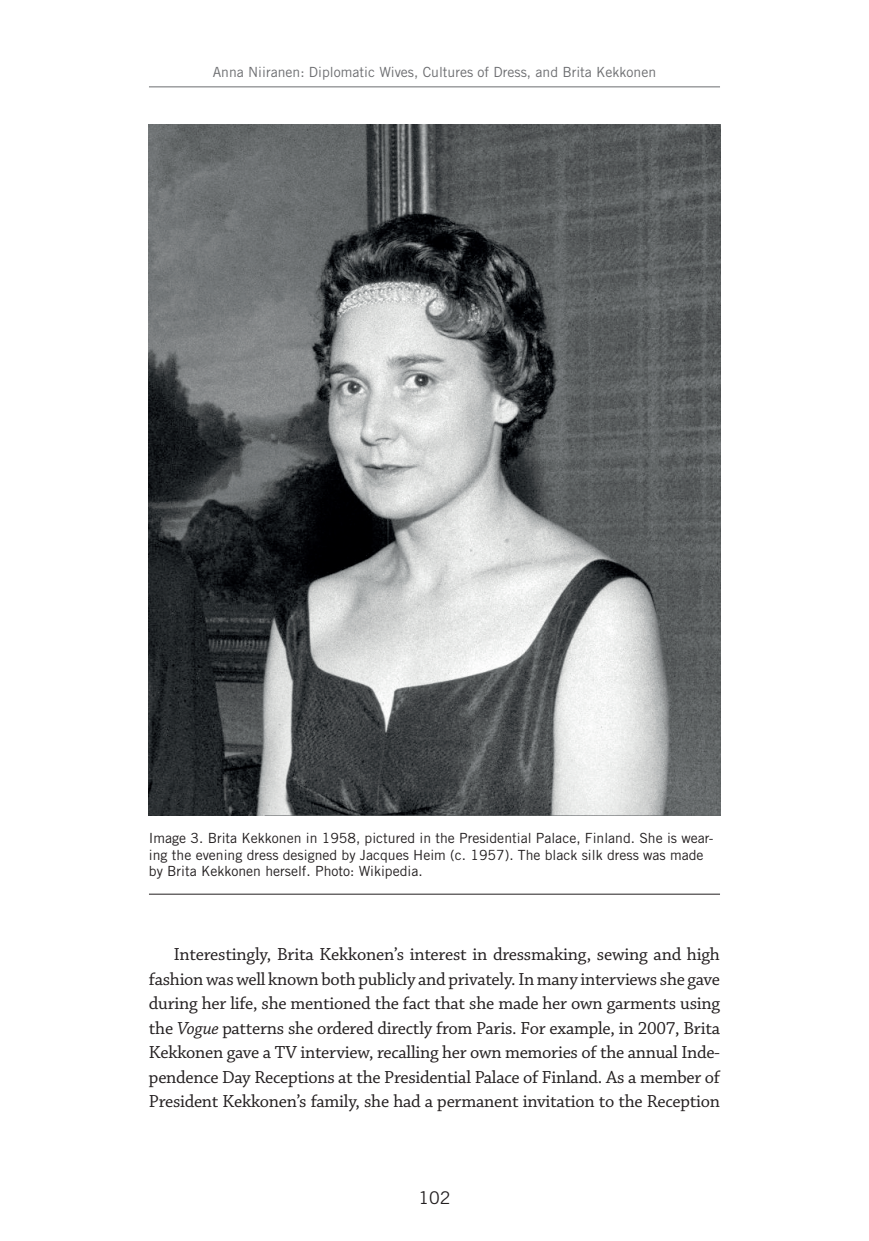
<style>
.page{position:relative;width:869px;height:1241px;background:#fff}
.page>*{position:absolute;margin:0;border:0;box-sizing:border-box;transform-origin:0 0}
.t1{font:18.38px/24.5px "Chaparral Pro";letter-spacing:-.015em;color:#231f20;text-align:justify}
.t2{font:17.5px "Trade Gothic LT Std";color:#231f20}
.t3{font:14px/16.8px "Trade Gothic LT Std";color:#231f20}
.t4{font:14px "Trade Gothic LT Std";color:#6c6d70}
.s1{font-style:italic}
</style>
<div class="page">
<hr style="left:149px;top:86px;width:570px;height:1px;background:#6c6d70">
<hr style="left:149px;top:893px;width:570px;height:1px;background:#231f20">
<img style="left:149px;top:124px;width:570px;height:691px">
<p class="t4" style="left:213px;top:64px;width:445px">Anna Niiranen: Diplomatic Wives, Cultures of Dress, and Brita Kekkonen</p>
<p class="t3" style="left:149px;top:829px;width:566px">Image 3. Brita Kekkonen in 1958, pictured in the Presidential Palace, Finland. She is wear&shy;ing the evening dress designed by Jacques Heim (c. 1957). The black silk dress was made by Brita Kekkonen herself. Photo: Wikipedia.</p>
<p class="t1" style="left:149px;top:942px;width:572px;text-indent:25px">Interestingly, Brita Kekkonen’s interest in dressmaking, sewing and high fashion was well known both publicly and privately. In many interviews she gave during her life, she mentioned the fact that she made her own garments using the <span class="s1">Vogue</span> patterns she ordered directly from Paris. For example, in 2007, Brita Kekkonen gave a TV interview, recalling her own memories of the annual Inde&shy;pendence Day Receptions at the Presidential Palace of Finland. As a member of President Kekkonen’s family, she had a permanent invitation to the Reception</p>
<p class="t2" style="left:418px;top:1186px;width:34px">102</p>
</div>
